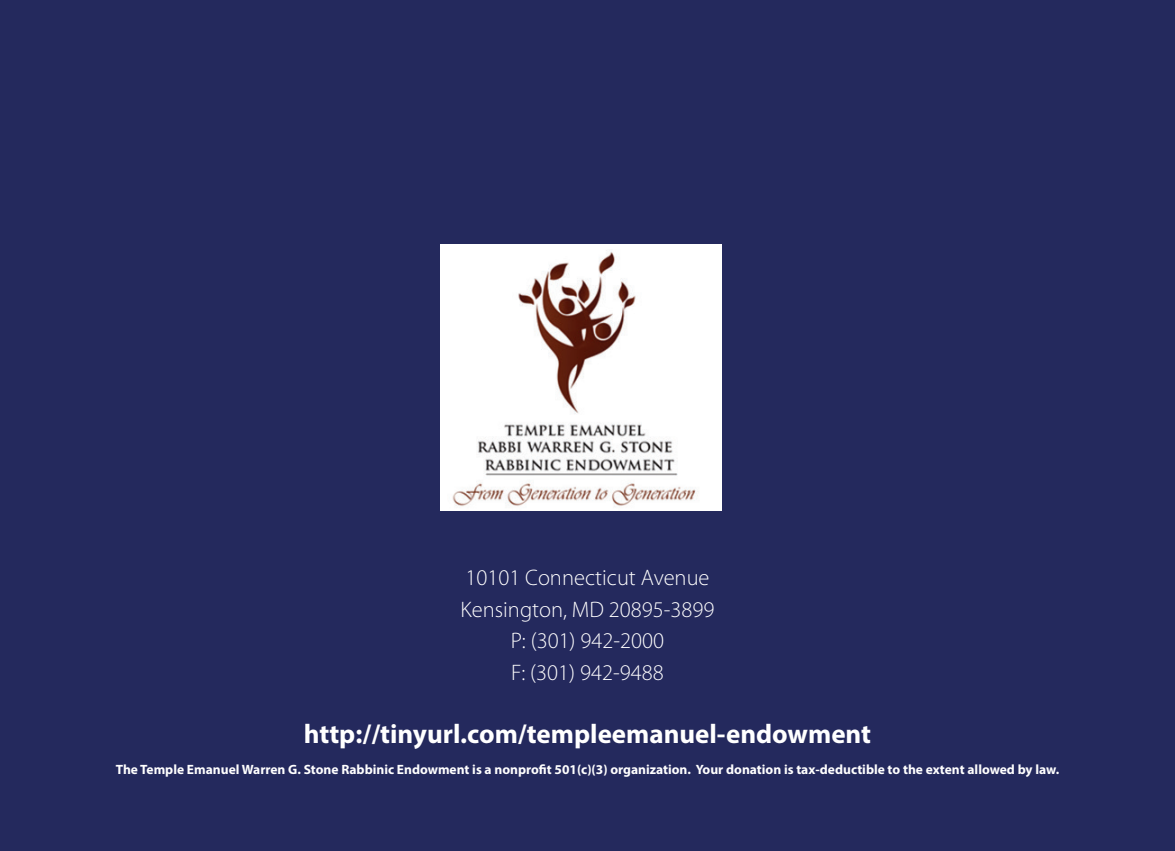
<style>
.page{position:relative;width:1175px;height:851px;background:#fff}
.page>*{position:absolute;margin:0;border:0;box-sizing:border-box;transform-origin:0 0}
.t1{font:700 27px "Myriad Pro";color:#fff}
.t2{font:300 22.5px/31.5px "Myriad Pro";color:#fff;text-align:center}
.t3{font:700 13.5px "Myriad Pro";color:#fff}
</style>
<div class="page">
<div style="left:0;top:0;width:1174px;height:850px;background:#24295d"></div>
<img style="left:440px;top:244px;width:281px;height:266px">
<h2 class="t2" style="left:460px;top:562px;width:256px">10101 Connecticut Avenue<br>Kensington, MD 20895-3899<br>P: (301) 942-2000<br>F: (301) 942-9488</h2>
<h1 class="t1" style="left:304px;top:716px;width:569px">http://tinyurl.com/templeemanuel-endowment</h1>
<p class="t3" style="left:116px;top:761px;width:945px">The Temple Emanuel Warren G. Stone Rabbinic Endowment is a nonprofit 501(c)(3) organization. Your donation is tax-deductible to the extent allowed by law.</p>
</div>
